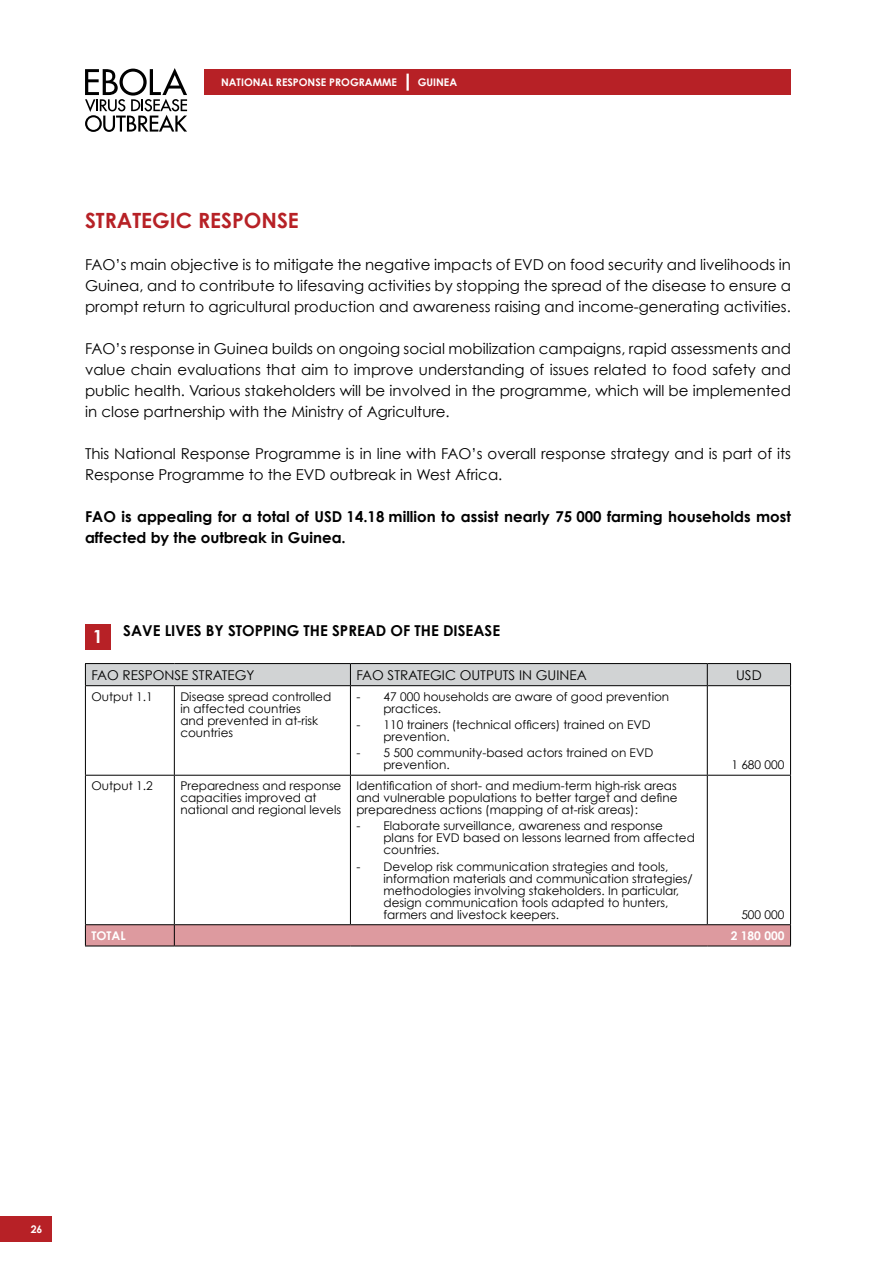
<style>
.page{position:relative;width:893px;height:1263px;background:#fff}
.page>*{position:absolute;margin:0;border:0;box-sizing:border-box;transform-origin:0 0}
.t1{font:700 21px "Century Gothic";color:#b72126}
.t2{font:700 18px "Century Gothic";color:#fff}
.t3{font:15px/21px "Century Gothic";color:#000;text-align:justify}
.t4{font:700 15px/21px "Century Gothic";color:#000}
.t5{font:13.5px "Century Gothic";color:#000}
.t6{font:12px/12px "Century Gothic";color:#000}
.t7{font:700 12px "Century Gothic";color:#fff}
.t8{font:700 10.5px "Century Gothic";color:#fff}
</style>
<div class="page">
<div style="left:0;top:1216px;width:51px;height:26px;background:#b72126"></div>
<hr style="left:174px;top:686px;width:1px;height:89px;background:#000">
<hr style="left:174px;top:775px;width:1px;height:149px;background:#000">
<hr style="left:350px;top:686px;width:1px;height:89px;background:#000">
<hr style="left:707px;top:686px;width:1px;height:89px;background:#000">
<hr style="left:350px;top:775px;width:1px;height:149px;background:#000">
<hr style="left:707px;top:775px;width:1px;height:149px;background:#000">
<svg style="left:85px;top:663px;width:706px;height:22px;background:#c6c8c9"></svg>
<hr style="left:85px;top:685px;width:89px;height:1px;background:#000">
<hr style="left:85px;top:686px;width:1px;height:89px;background:#000">
<hr style="left:174px;top:685px;width:176px;height:1px;background:#000">
<hr style="left:350px;top:685px;width:357px;height:1px;background:#000">
<hr style="left:707px;top:685px;width:84px;height:1px;background:#000">
<hr style="left:790px;top:686px;width:1px;height:89px;background:#000">
<hr style="left:85px;top:775px;width:89px;height:1px;background:#000">
<hr style="left:85px;top:775px;width:1px;height:149px;background:#000">
<hr style="left:174px;top:775px;width:176px;height:1px;background:#000">
<hr style="left:350px;top:775px;width:357px;height:1px;background:#000">
<hr style="left:707px;top:775px;width:84px;height:1px;background:#000">
<hr style="left:790px;top:775px;width:1px;height:149px;background:#000">
<hr style="left:85px;top:924px;width:89px;height:1px;background:#000">
<hr style="left:174px;top:924px;width:176px;height:1px;background:#000">
<hr style="left:350px;top:924px;width:357px;height:1px;background:#000">
<hr style="left:707px;top:924px;width:84px;height:1px;background:#000">
<svg style="left:85px;top:925px;width:706px;height:21px;background:#d49398"></svg>
<hr style="left:85px;top:946px;width:89px;height:1px;background:#000">
<hr style="left:174px;top:946px;width:176px;height:1px;background:#000">
<hr style="left:350px;top:946px;width:357px;height:1px;background:#000">
<hr style="left:707px;top:946px;width:84px;height:1px;background:#000">
<div style="left:85px;top:624px;width:26px;height:25px;background:#b72126"></div>
<svg style="left:85px;top:68px;width:102px;height:64px"></svg>
<div style="left:204px;top:69px;width:587px;height:26px;background:#b72126"></div>
<hr style="left:406px;top:74px;width:3px;height:17px;background:#fff">
<p class="t8" style="left:221px;top:76px;width:177px">NATIONAL RESPONSE PROGRAMME</p>
<p class="t8" style="left:418px;top:76px;width:41px">GUINEA</p>
<h1 class="t1" style="left:85px;top:208px;width:215px">STRATEGIC RESPONSE</h1>
<p class="t3" style="left:85px;top:254px;width:707px">FAO’s main objective is to mitigate the negative impacts of EVD on food security and livelihoods in Guinea, and to contribute to lifesaving activities by stopping the spread of the disease to ensure a prompt return to agricultural production and awareness raising and income-generating activities.</p>
<p class="t3" style="left:85px;top:338px;width:707px">FAO’s response in Guinea builds on ongoing social mobilization campaigns, rapid assessments and value chain evaluations that aim to improve understanding of issues related to food safety and public health. Various stakeholders will be involved in the programme, which will be implemented in close partnership with the Ministry of Agriculture.</p>
<p class="t3" style="left:85px;top:443px;width:707px">This National Response Programme is in line with FAO’s overall response strategy and is part of its<br>Response Programme to the EVD outbreak in West Africa.</p>
<p class="t4" style="left:85px;top:506px;width:707px">FAO is appealing for a total of USD 14.18 million to assist nearly 75 000 farming households most affected by the outbreak in Guinea.</p>
<p class="t4" style="left:123px;top:620px;width:378px">SAVE LIVES BY STOPPING THE SPREAD OF THE DISEASE</p>
<p class="t5" style="left:91px;top:667px;width:165px">FAO RESPONSE STRATEGY</p>
<p class="t5" style="left:356px;top:667px;width:232px">FAO STRATEGIC OUTPUTS IN GUINEA</p>
<p class="t5" style="left:736px;top:667px;width:27px">USD</p>
<p class="t6" style="left:91px;top:690px;width:63px">Output 1.1</p>
<p class="t6" style="left:180px;top:690px;width:152px">Disease spread controlled in affected countries<br>and prevented in at-risk countries</p>
<p class="t6" style="left:383px;top:690px;width:287px;text-indent:-27px">- 47 000 households are aware of good prevention practices.</p>
<h2 class="t2" style="left:93px;top:625px;width:12px">1</h2>
<p class="t6" style="left:383px;top:718px;width:269px;text-indent:-27px">- 110 trainers (technical officers) trained on EVD prevention.</p>
<p class="t6" style="left:383px;top:747px;width:271px;text-indent:-27px">- 5 500 community-based actors trained on EVD prevention.</p>
<p class="t6" style="left:731px;top:759px;width:55px">1 680 000</p>
<p class="t6" style="left:91px;top:780px;width:63px">Output 1.2</p>
<p class="t6" style="left:180px;top:780px;width:163px">Preparedness and response capacities improved at national and regional levels</p>
<p class="t6" style="left:356px;top:780px;width:323px;text-align:justify">Identification of short- and medium-term high-risk areas and vulnerable populations to better target and define preparedness actions (mapping of at-risk areas):</p>
<p class="t6" style="left:383px;top:820px;width:313px;text-indent:-27px">- Elaborate surveillance, awareness and response plans for EVD based on lessons learned from affected countries.</p>
<p class="t6" style="left:383px;top:860px;width:311px;text-indent:-27px">- Develop risk communication strategies and tools, information materials and communication strategies/ methodologies involving stakeholders. In particular, design communication tools adapted to hunters, farmers and livestock keepers.</p>
<p class="t6" style="left:741px;top:908px;width:45px">500 000</p>
<p class="t7" style="left:91px;top:928px;width:36px">TOTAL</p>
<p class="t7" style="left:731px;top:928px;width:55px">2 180 000</p>
<p class="t8" style="left:31px;top:1223px;width:13px">26</p>
</div>
